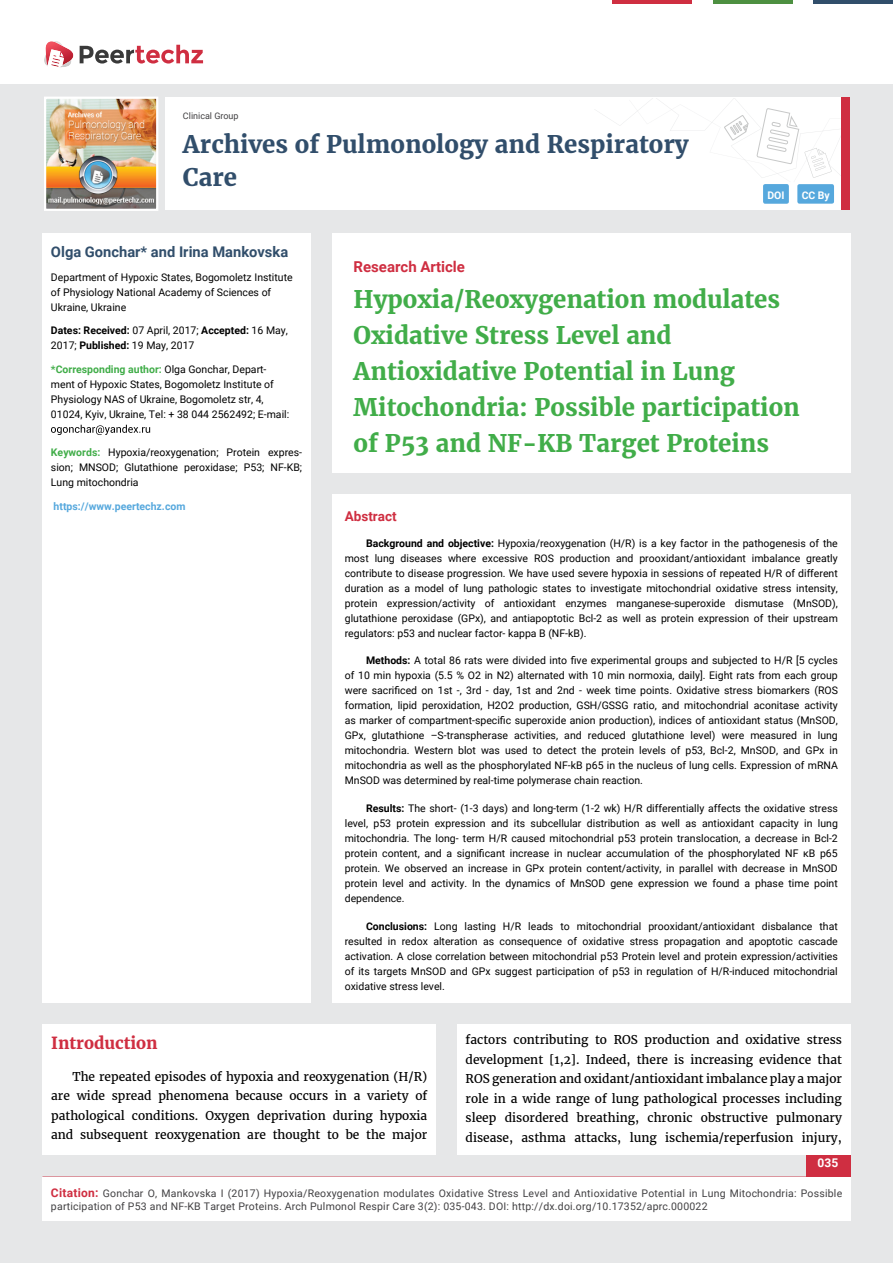
<style>
.page{position:relative;width:893px;height:1263px;background:#e6e7e8}
.page>*{position:absolute;margin:0;border:0;box-sizing:border-box;transform-origin:0 0}
.t1{font:700 24px/36px "Merriweather";color:#41ad49}
.t2{font:700 24px/33px "Merriweather";color:#314e6b}
.t3{font:700 16.5px "Merriweather";color:#cf2e41}
.t4{font:700 15px "Roboto";color:#cf2e41}
.t5{font:700 14.7px "Roboto";color:#314e6b}
.t6{font:700 13.5px "Roboto";color:#cf2e41}
.t7{font:12px/19.5px "Merriweather";color:#000;text-align:justify}
.t8{font:700 12px "Roboto";color:#fff}
.t9{font:10.5px/15px "Roboto";color:#000;text-align:justify}
.t10{font:10.5px/13.5px "Roboto";letter-spacing:.02em;color:#414042}
.t11{font:700 10.5px/15px "Roboto";color:#000}
.t12{font:700 10.5px "Roboto";color:#56a8dd}
.t13{font:700 10.5px "Roboto";color:#fff}
.t14{font:9px "Roboto";color:#414042}
.s1{font-weight:400}
.s2{font-weight:700;color:#41ad49}
.s3{font-weight:700}
.s4{font-weight:700;font-size:12px;color:#cf2e41}
</style>
<div class="page">
<div style="left:165px;top:98px;width:684px;height:112px;background:#fff"></div>
<svg style="left:596px;top:99px;width:245px;height:79px"></svg>
<div style="left:841px;top:98px;width:8px;height:112px;background:#cf2e41"></div>
<img style="left:47px;top:100px;width:108px;height:108px">
<div style="left:44px;top:97px;width:114px;height:114px;border:2px solid #fff"></div>
<div style="left:0;top:0;width:893px;height:83px;background:#fff"></div>
<svg style="left:44px;top:41px;width:159px;height:27px"></svg>
<div style="left:763px;top:184px;width:26px;height:20px;background:#56a8dd;border-radius:2px"></div>
<div style="left:797px;top:184px;width:37px;height:20px;background:#56a8dd;border-radius:2px"></div>
<hr style="left:713px;top:0;width:79px;height:3px;background:#4d9041">
<hr style="left:612px;top:0;width:80px;height:3px;background:#cf2e41">
<hr style="left:813px;top:0;width:80px;height:3px;background:#314e6b">
<div style="left:806px;top:1154px;width:44px;height:46px;background:#cf2e41"></div>
<div style="left:42px;top:1177px;width:809px;height:43px;background:#fff"></div>
<div style="left:332px;top:494px;width:518px;height:509px;background:#fff"></div>
<div style="left:332px;top:233px;width:519px;height:240px;background:#fff"></div>
<div style="left:42px;top:233px;width:269px;height:770px;background:#fff"></div>
<svg style="left:51px;top:425px;width:99px;height:10px"></svg>
<div style="left:43px;top:1024px;width:393px;height:130px;background:#fff"></div>
<div style="left:457px;top:1024px;width:393px;height:130px;background:#fff"></div>
<p class="t14" style="left:183px;top:111px;width:57px">Clinical Group</p>
<h1 class="t2" style="left:183px;top:128px;width:507px">Archives of Pulmonology and Respiratory<br>Care</h1>
<p class="t13" style="left:767px;top:189px;width:19px">DOI</p>
<p class="t13" style="left:802px;top:189px;width:29px">CC By</p>
<h3 class="t5" style="left:51px;top:244px;width:239px">Olga Gonchar* and Irina Mankovska</h3>
<p class="t9" style="left:51px;top:270px;width:243px;text-align:left">Department of Hypoxic States, Bogomoletz Institute of Physiology National Academy of Sciences of<br>Ukraine, Ukraine</p>
<p class="t11" style="left:51px;top:323px;width:238px">Dates: Received: <span class="s1">07 April, 2017;</span> Accepted: <span class="s1">16 May,<br>2017;</span> Published: <span class="s1">19 May, 2017</span></p>
<p class="t9" style="left:51px;top:362px;width:240px;text-align:left"><span class="s2">*Corresponding author:</span> Olga Gonchar, Depart&shy;ment of Hypoxic States, Bogomoletz Institute of Physiology NAS of Ukraine, Bogomoletz str, 4, 01024, Kyiv, Ukraine, Tel: + 38 044 2562492; E-mail:</p>
<p class="t9" style="left:51px;top:445px;width:253px"><span class="s2">Keywords:</span> Hypoxia/reoxygenation; Protein expres&shy;sion; MNSOD; Glutathione peroxidase; P53; NF-KB; Lung mitochondria</p>
<p class="t12" style="left:54px;top:500px;width:133px">https://www.peertechz.com</p>
<h3 class="t4" style="left:353px;top:258px;width:113px">Research Article</h3>
<h1 class="t1" style="left:353px;top:281px;width:448px">Hypoxia/Reoxygenation modulates Oxidative Stress Level and Antioxidative Potential in Lung Mitochondria: Possible participation of P53 and NF-KB Target Proteins</h1>
<p class="t6" style="left:345px;top:508px;width:53px">Abstract</p>
<p class="t9" style="left:345px;top:535px;width:495px;text-indent:21px"><span class="s3">Background and objective:</span> Hypoxia/reoxygenation (H/R) is a key factor in the pathogenesis of the most lung diseases where exсessive ROS production and prooxidant/antioxidant imbalance greatly contribute to disease progression. We have used severe hypoxia in sessions of repeated H/R of different duration as a model of lung pathologic states to investigate mitochondrial oxidative stress intensity, protein expression/activity of antioxidant enzymes manganese-superoxide dismutase (MnSOD), glutathione peroxidase (GPx), and antiapoptotic Bcl-2 as well as protein expression of their upstream regulators: p53 and nuclear factor- kappa B (NF-kB).</p>
<p class="t9" style="left:345px;top:653px;width:495px;text-indent:21px"><span class="s3">Methods:</span> A total 86 rats were divided into five experimental groups and subjected to H/R [5 cycles of 10 min hypoxia (5.5 % O2 in N2) alternated with 10 min normoxia, daily]. Eight rats from each group were sacrificed on 1st -, 3rd - day, 1st and 2nd - week time points. Oxidative stress biomarkers (ROS formation, lipid peroxidation, H2O2 production, GSH/GSSG ratio, and mitochondrial aconitase activity as marker of compartment-specific superoxide anion production), indices of antioxidant status (MnSOD, GPx, glutathione –S-transpherase activities, and reduced glutathione level) were measured in lung mitochondria. Western blot was used to detect the protein levels of p53, Bcl-2, MnSOD, and GPx in mitochondria as well as the phosphorylated NF-kB p65 in the nucleus of lung cells. Expression of mRNA MnSOD was determined by real-time polymerase chain reaction.</p>
<p class="t9" style="left:345px;top:801px;width:495px;text-indent:21px"><span class="s3">Results:</span> The short- (1-3 days) and long-term (1-2 wk) H/R differentially affects the oxidative stress level, p53 protein expression and its subcellular distribution as well as antioxidant capacity in lung mitochondria. The long- term H/R caused mitochondrial p53 protein translocation, a decrease in Bcl-2 protein content, and a significant increase in nuclear accumulation of the phosphorylated NF κB p65 protein. We observed an increase in GPx protein content/activity, in parallel with decrease in MnSOD protein level and activity. In the dynamics of MnSOD gene expression we found a phase time point dependence.</p>
<p class="t9" style="left:345px;top:919px;width:495px;text-indent:21px"><span class="s3">Conclusions:</span> Long lasting H/R leads to mitochondrial prooxidant/antioxidant disbalance that resulted in redox alteration as consequence of oxidative stress propagation and apoptotic cascade activation. A close correlation between mitochondrial p53 Protein level and protein expression/activities of its targets MnSOD and GPx suggest participation of p53 in regulation of H/R-induced mitochondrial oxidative stress level.</p>
<h2 class="t3" style="left:51px;top:1032px;width:108px">Introduction</h2>
<p class="t7" style="left:51px;top:1067px;width:378px;text-indent:21px">The repeated episodes of hypoxia and reoxygenation (H/R) are wide spread phenomena because occurs in a variety of pathological conditions. Oxygen deprivation during hypoxia and subsequent reoxygenation are thought to be the major</p>
<p class="t7" style="left:466px;top:1030px;width:378px">factors contributing to ROS production and oxidative stress development [1,2]. Indeed, there is increasing evidence that ROS generation and oxidant/antioxidant imbalance play a major role in a wide range of lung pathological processes including sleep disordered breathing, chronic obstructive pulmonary disease, asthma attacks, lung ischemia/reperfusion injury,</p>
<p class="t8" style="left:817px;top:1155px;width:22px">035</p>
<p class="t10" style="left:51px;top:1186px;width:793px"><span class="s4">Citation:</span> Gonchar O, Mankovska I (2017) Hypoxia/Reoxygenation modulates Oxidative Stress Level and Antioxidative Potential in Lung Mitochondria: Possible participation of P53 and NF-KB Target Proteins. Arch Pulmonol Respir Care 3(2): 035-043. DOI: http://dx.doi.org/10.17352/aprc.000022</p>
</div>
